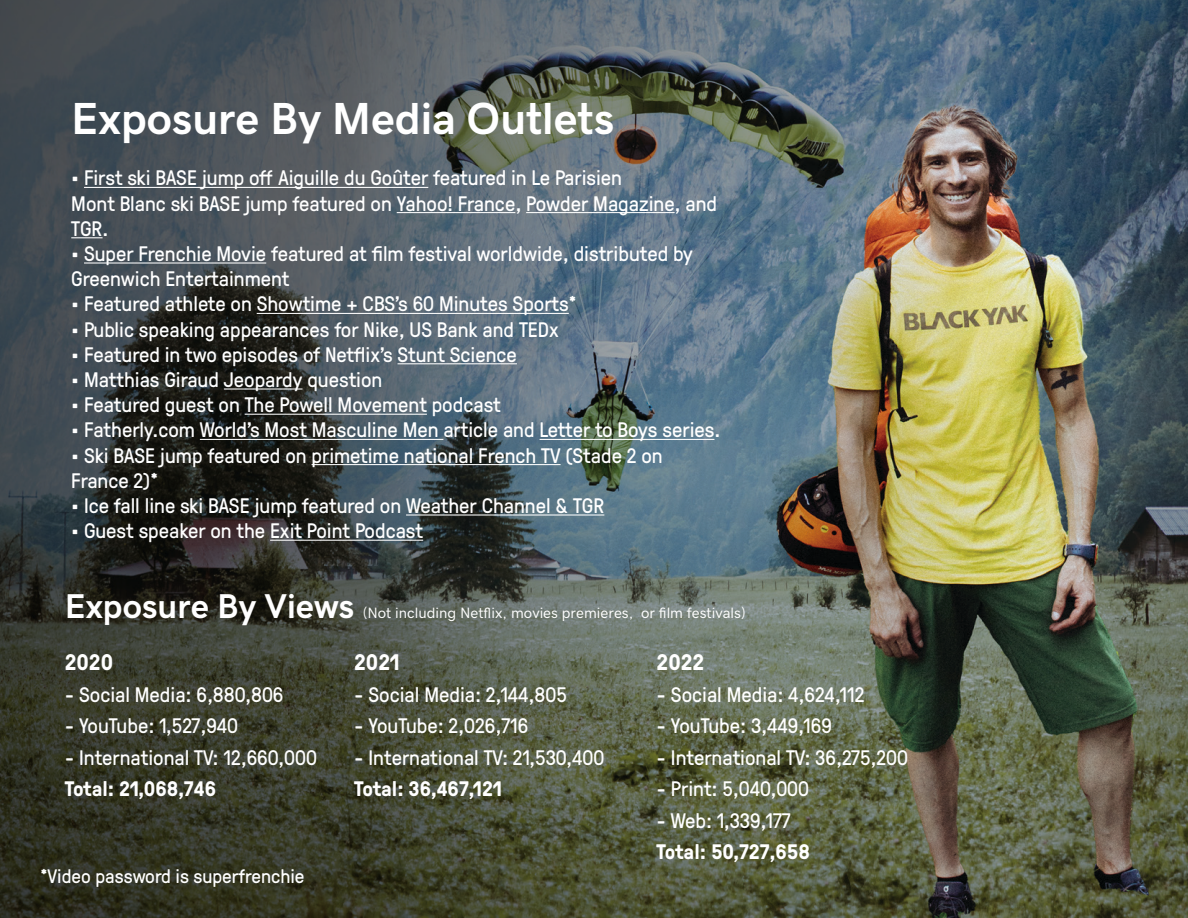
<style>
.page{position:relative;width:1188px;height:918px;background:#fff}
.page>*{position:absolute;margin:0;border:0;box-sizing:border-box;transform-origin:0 0}
.t1{font:700 45px "GD Sherpa";color:#fff}
.t2{font:700 34.5px "GD Sherpa";color:#fff}
.t3{font:700 22.5px "GT Pressura";color:#fff}
.t4{font:21px/25.2px "GT Pressura";color:#fff}
.t5{font:700 21px "GT Pressura";color:#fff}
.t6{font:19.5px "GT Pressura";color:#fff}
.t7{font:500 15px "GD Sherpa";color:#fff}
</style>
<div class="page">
<img style="left:0;top:0;width:1188px;height:918px">
<hr style="left:84px;top:187px;width:344px;height:1px;background:#fff">
<hr style="left:397px;top:212px;width:118px;height:1px;background:#fff">
<hr style="left:526px;top:212px;width:149px;height:1px;background:#fff">
<hr style="left:71px;top:237px;width:32px;height:1px;background:#fff">
<hr style="left:84px;top:262px;width:182px;height:2px;background:#fff">
<hr style="left:257px;top:313px;width:312px;height:1px;background:#fff">
<hr style="left:398px;top:363px;width:119px;height:1px;background:#fff">
<hr style="left:224px;top:388px;width:79px;height:2px;background:#fff">
<hr style="left:245px;top:414px;width:182px;height:1px;background:#fff">
<hr style="left:200px;top:439px;width:243px;height:1px;background:#fff">
<hr style="left:540px;top:439px;width:174px;height:1px;background:#fff">
<hr style="left:312px;top:464px;width:249px;height:1px;background:#fff">
<hr style="left:406px;top:514px;width:198px;height:2px;background:#fff">
<hr style="left:270px;top:540px;width:153px;height:1px;background:#fff">
<p class="t1" style="left:71px;top:85px;width:545px">Exposure By Media Outlets</p>
<p class="t4" style="left:71px;top:164px;width:552px">• First ski BASE jump off Aiguille du Goûter featured in Le Parisien</p>
<p class="t4" style="left:71px;top:189px;width:647px">Mont Blanc ski BASE jump featured on Yahoo! France, Powder Magazine, and<br>TGR.</p>
<p class="t4" style="left:71px;top:240px;width:623px">• Super Frenchie Movie featured at film festival worldwide, distributed by<br>Greenwich Entertainment</p>
<p class="t4" style="left:71px;top:290px;width:507px">• Featured athlete on Showtime + CBS’s 60 Minutes Sports*</p>
<p class="t4" style="left:71px;top:315px;width:489px">• Public speaking appearances for Nike, US Bank and TEDx</p>
<p class="t4" style="left:71px;top:341px;width:447px">• Featured in two episodes of Netflix’s Stunt Science</p>
<p class="t4" style="left:71px;top:366px;width:313px">• Matthias Giraud Jeopardy question</p>
<p class="t4" style="left:71px;top:391px;width:431px">• Featured guest on The Powell Movement podcast</p>
<p class="t4" style="left:71px;top:416px;width:651px">• Fatherly.com World’s Most Masculine Men article and Letter to Boys series.</p>
<p class="t4" style="left:71px;top:441px;width:593px">• Ski BASE jump featured on primetime national French TV (Stade 2 on</p>
<p class="t4" style="left:71px;top:467px;width:88px">France 2)*</p>
<p class="t4" style="left:71px;top:492px;width:535px">• Ice fall line ski BASE jump featured on Weather Channel &amp; TGR</p>
<p class="t4" style="left:71px;top:517px;width:353px">• Guest speaker on the Exit Point Podcast</p>
<p class="t2" style="left:65px;top:580px;width:291px">Exposure By Views</p>
<p class="t7" style="left:363px;top:602px;width:384px">(Not including Netflix, movies premieres, or film festivals)</p>
<p class="t3" style="left:65px;top:646px;width:50px">2020</p>
<p class="t4" style="left:65px;top:681px;width:220px">- Social Media: 6,880,806</p>
<p class="t4" style="left:65px;top:712px;width:175px">- YouTube: 1,527,940</p>
<p class="t4" style="left:65px;top:744px;width:254px">- International TV: 12,660,000</p>
<p class="t5" style="left:65px;top:774px;width:153px">Total: 21,068,746</p>
<p class="t6" style="left:40px;top:862px;width:266px">*Video password is superfrenchie</p>
<p class="t3" style="left:354px;top:646px;width:47px">2021</p>
<p class="t4" style="left:354px;top:681px;width:214px">- Social Media: 2,144,805</p>
<p class="t4" style="left:354px;top:712px;width:176px">- YouTube: 2,026,716</p>
<p class="t4" style="left:354px;top:744px;width:252px">- International TV: 21,530,400</p>
<p class="t5" style="left:354px;top:774px;width:150px">Total: 36,467,121</p>
<p class="t3" style="left:657px;top:646px;width:49px">2022</p>
<p class="t4" style="left:657px;top:681px;width:209px">- Social Media: 4,624,112</p>
<p class="t4" style="left:657px;top:712px;width:177px">- YouTube: 3,449,169</p>
<p class="t4" style="left:657px;top:744px;width:253px">- International TV: 36,275,200</p>
<p class="t4" style="left:657px;top:775px;width:154px">- Print: 5,040,000</p>
<p class="t4" style="left:657px;top:807px;width:136px">- Web: 1,339,177</p>
<p class="t5" style="left:657px;top:837px;width:155px">Total: 50,727,658</p>
</div>
